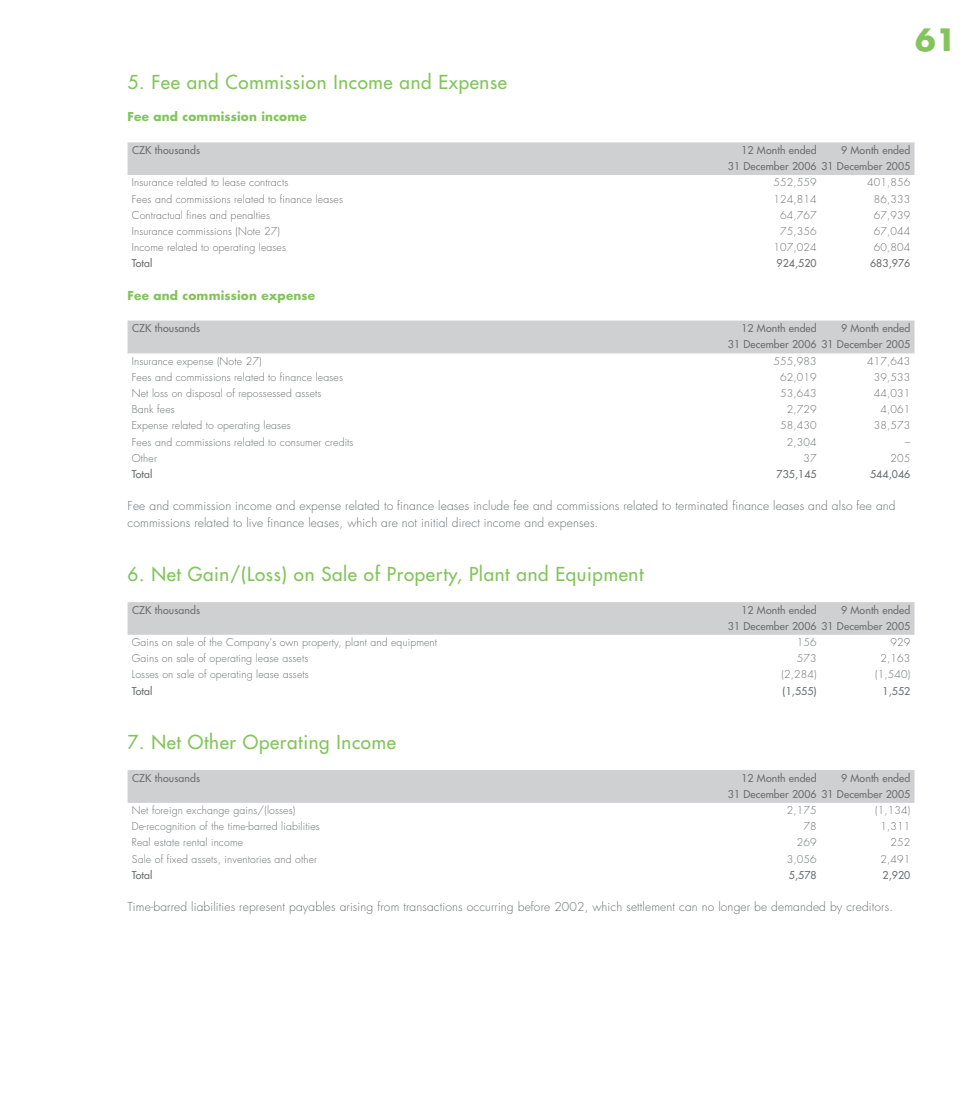
<style>
.page{position:relative;width:977px;height:1106px;background:#fff}
.page>*{position:absolute;margin:0;border:0;box-sizing:border-box;transform-origin:0 0}
.t1{font:700 30px "Futura CE";color:#82c55b}
.t2{font:18.75px "Futura CE";letter-spacing:.035em;color:#82c55b}
.t3{font:300 12px/16.2px "Futura CE";letter-spacing:.01em;color:#6c6e70}
.t4{font:700 12px "Futura CE";letter-spacing:.015em;color:#82c55b}
.t5{font:300 10.5px "Futura CE";letter-spacing:.015em;color:#6c6e70}
.t6{font:10.5px/16.2px "Futura CE";letter-spacing:.01em;color:#6c6e70;text-align:right}
</style>
<div class="page">
<div style="left:128px;top:142px;width:786px;height:17px;background:#cfd0d2"></div>
<div style="left:128px;top:158px;width:786px;height:17px;background:#cfd0d2"></div>
<div style="left:128px;top:320px;width:786px;height:17px;background:#cfd0d2"></div>
<div style="left:128px;top:337px;width:786px;height:16px;background:#cfd0d2"></div>
<div style="left:128px;top:602px;width:786px;height:16px;background:#cfd0d2"></div>
<div style="left:128px;top:618px;width:786px;height:16px;background:#cfd0d2"></div>
<div style="left:128px;top:770px;width:786px;height:16px;background:#cfd0d2"></div>
<div style="left:128px;top:786px;width:786px;height:16px;background:#cfd0d2"></div>
<h1 class="t1" style="left:915px;top:23px;width:43px">61</h1>
<h2 class="t2" style="left:128px;top:71px;width:381px">5. Fee and Commission Income and Expense</h2>
<p class="t4" style="left:128px;top:110px;width:181px">Fee and commission income</p>
<p class="t6" style="left:132px;top:142px;width:69px">CZK thousands</p>
<p class="t6" style="left:741px;top:142px;width:77px">12 Month ended</p>
<p class="t6" style="left:727px;top:142px;width:184px">9 Month ended<br>31 December 2006 31 December 2005</p>
<p class="t5" style="left:132px;top:176px;width:158px">Insurance related to lease contracts</p>
<p class="t5" style="left:773px;top:176px;width:45px">552,559</p>
<p class="t5" style="left:867px;top:176px;width:45px">401,856</p>
<p class="t5" style="left:132px;top:192px;width:213px">Fees and commissions related to finance leases</p>
<p class="t5" style="left:773px;top:192px;width:45px">124,814</p>
<p class="t5" style="left:873px;top:192px;width:38px">86,333</p>
<p class="t5" style="left:132px;top:209px;width:140px">Contractual fines and penalties</p>
<p class="t5" style="left:780px;top:209px;width:38px">64,767</p>
<p class="t5" style="left:873px;top:209px;width:38px">67,939</p>
<p class="t5" style="left:132px;top:225px;width:150px">Insurance commissions (Note 27)</p>
<p class="t5" style="left:780px;top:225px;width:38px">75,356</p>
<p class="t5" style="left:873px;top:225px;width:38px">67,044</p>
<p class="t5" style="left:132px;top:241px;width:156px">Income related to operating leases</p>
<p class="t5" style="left:773px;top:241px;width:45px">107,024</p>
<p class="t5" style="left:873px;top:241px;width:38px">60,804</p>
<p class="t6" style="left:132px;top:255px;width:22px">Total</p>
<p class="t6" style="left:776px;top:255px;width:42px">924,520</p>
<p class="t6" style="left:870px;top:255px;width:42px">683,976</p>
<p class="t4" style="left:128px;top:288px;width:189px">Fee and commission expense</p>
<p class="t6" style="left:132px;top:320px;width:69px">CZK thousands</p>
<p class="t6" style="left:741px;top:320px;width:77px">12 Month ended</p>
<p class="t6" style="left:727px;top:320px;width:184px">9 Month ended<br>31 December 2006 31 December 2005</p>
<p class="t5" style="left:132px;top:354px;width:131px">Insurance expense (Note 27)</p>
<p class="t5" style="left:773px;top:354px;width:45px">555,983</p>
<p class="t5" style="left:867px;top:354px;width:45px">417,643</p>
<p class="t5" style="left:132px;top:371px;width:213px">Fees and commissions related to finance leases</p>
<p class="t5" style="left:780px;top:371px;width:38px">62,019</p>
<p class="t5" style="left:873px;top:371px;width:38px">39,533</p>
<p class="t5" style="left:132px;top:387px;width:191px">Net loss on disposal of repossessed assets</p>
<p class="t5" style="left:780px;top:387px;width:38px">53,643</p>
<p class="t5" style="left:873px;top:387px;width:38px">44,031</p>
<p class="t5" style="left:132px;top:403px;width:44px">Bank fees</p>
<p class="t5" style="left:787px;top:403px;width:31px">2,729</p>
<p class="t5" style="left:880px;top:403px;width:31px">4,061</p>
<p class="t5" style="left:132px;top:419px;width:160px">Expense related to operating leases</p>
<p class="t5" style="left:780px;top:419px;width:38px">58,430</p>
<p class="t5" style="left:873px;top:419px;width:38px">38,573</p>
<p class="t5" style="left:132px;top:435px;width:223px">Fees and commissions related to consumer credits</p>
<p class="t5" style="left:787px;top:435px;width:31px">2,304</p>
<p class="t5" style="left:905px;top:435px;width:7px">–</p>
<p class="t5" style="left:132px;top:452px;width:27px">Other</p>
<p class="t5" style="left:803px;top:452px;width:15px">37</p>
<p class="t5" style="left:890px;top:452px;width:21px">205</p>
<p class="t6" style="left:132px;top:466px;width:22px">Total</p>
<p class="t6" style="left:776px;top:466px;width:42px">735,145</p>
<p class="t6" style="left:870px;top:466px;width:42px">544,046</p>
<p class="t3" style="left:128px;top:498px;width:769px">Fee and commission income and expense related to finance leases include fee and commissions related to terminated finance leases and also fee and commissions related to live finance leases, which are not initial direct income and expenses.</p>
<h2 class="t2" style="left:128px;top:563px;width:517px">6. Net Gain/(Loss) on Sale of Property, Plant and Equipment</h2>
<p class="t6" style="left:132px;top:601px;width:69px">CZK thousands</p>
<p class="t6" style="left:741px;top:601px;width:77px">12 Month ended</p>
<p class="t6" style="left:727px;top:601px;width:184px">9 Month ended<br>31 December 2006 31 December 2005</p>
<p class="t5" style="left:132px;top:636px;width:307px">Gains on sale of the Company's own property, plant and equipment</p>
<p class="t5" style="left:797px;top:636px;width:21px">156</p>
<p class="t5" style="left:890px;top:636px;width:21px">929</p>
<p class="t5" style="left:132px;top:652px;width:178px">Gains on sale of operating lease assets</p>
<p class="t5" style="left:797px;top:652px;width:21px">573</p>
<p class="t5" style="left:880px;top:652px;width:31px">2,163</p>
<p class="t5" style="left:132px;top:668px;width:178px">Losses on sale of operating lease assets</p>
<p class="t5" style="left:781px;top:668px;width:37px">(2,284)</p>
<p class="t5" style="left:875px;top:668px;width:37px">(1,540)</p>
<p class="t6" style="left:132px;top:682px;width:22px">Total</p>
<p class="t6" style="left:782px;top:682px;width:36px">(1,555)</p>
<p class="t6" style="left:882px;top:682px;width:29px">1,552</p>
<h2 class="t2" style="left:128px;top:731px;width:270px">7. Net Other Operating Income</h2>
<p class="t6" style="left:132px;top:769px;width:69px">CZK thousands</p>
<p class="t6" style="left:741px;top:769px;width:77px">12 Month ended</p>
<p class="t6" style="left:727px;top:769px;width:184px">9 Month ended<br>31 December 2006 31 December 2005</p>
<p class="t5" style="left:132px;top:804px;width:165px">Net foreign exchange gains/(losses)</p>
<p class="t5" style="left:787px;top:804px;width:31px">2,175</p>
<p class="t5" style="left:875px;top:804px;width:37px">(1,134)</p>
<p class="t5" style="left:132px;top:820px;width:189px">De-recognition of the time-barred liabilities</p>
<p class="t5" style="left:803px;top:820px;width:15px">78</p>
<p class="t5" style="left:880px;top:820px;width:31px">1,311</p>
<p class="t5" style="left:132px;top:836px;width:113px">Real estate rental income</p>
<p class="t5" style="left:797px;top:836px;width:21px">269</p>
<p class="t5" style="left:890px;top:836px;width:21px">252</p>
<p class="t5" style="left:132px;top:852px;width:187px">Sale of fixed assets, inventories and other</p>
<p class="t5" style="left:787px;top:852px;width:31px">3,056</p>
<p class="t5" style="left:880px;top:852px;width:31px">2,491</p>
<p class="t6" style="left:132px;top:867px;width:22px">Total</p>
<p class="t6" style="left:789px;top:867px;width:29px">5,578</p>
<p class="t6" style="left:882px;top:867px;width:29px">2,920</p>
<p class="t3" style="left:128px;top:899px;width:767px">Time-barred liabilities represent payables arising from transactions occurring before 2002, which settlement can no longer be demanded by creditors.</p>
</div>
